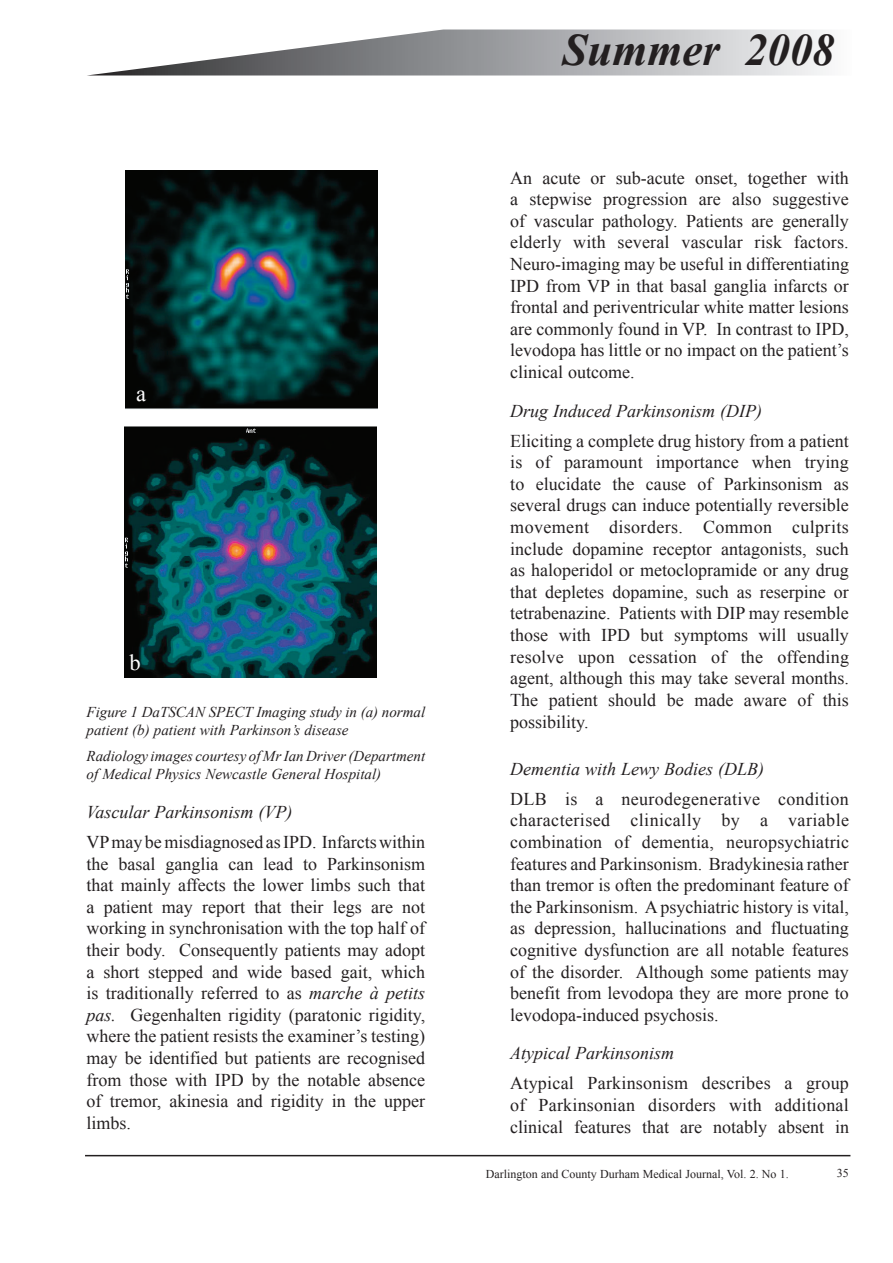
<style>
.page{position:relative;width:893px;height:1263px;background:#fff}
.page>*{position:absolute;margin:0;border:0;box-sizing:border-box;transform-origin:0 0}
.t1{font:italic 700 45px "Times New Roman";color:#231f20}
.t2{font:22.5px "Times New Roman";color:#fff}
.t3{font:18px/21.6px "Times New Roman";color:#231f20;text-align:justify}
.t4{font:italic 18px "Times New Roman";color:#231f20}
.t5{font:italic 15px/18px "Times New Roman";color:#231f20}
.t6{font:12px "Times New Roman";color:#231f20}
.s1{font-style:italic}
</style>
<div class="page">
<hr style="left:85px;top:1155px;width:765px;height:1px;background:#231f20">
<svg style="left:91px;top:30px;width:735px;height:45px"></svg>
<img style="left:126px;top:170px;width:251px;height:240px">
<img style="left:125px;top:426px;width:252px;height:252px">
<p class="t2" style="left:136px;top:378px;width:11px">a</p>
<p class="t2" style="left:130px;top:647px;width:13px">b</p>
<p class="t5" style="left:87px;top:702px;width:340px">Figure 1 DaTSCAN SPECT Imaging study in (a) normal patient (b) patient with Parkinson’s disease</p>
<p class="t5" style="left:87px;top:747px;width:340px">Radiology images courtesy of Mr Ian Driver (Department of Medical Physics Newcastle General Hospital)</p>
<p class="t4" style="left:87px;top:799px;width:207px">Vascular Parkinsonism (VP)</p>
<p class="t3" style="left:87px;top:831px;width:340px">VP may be misdiagnosed as IPD. Infarcts within the basal ganglia can lead to Parkinsonism that mainly affects the lower limbs such that a patient may report that their legs are not working in synchronisation with the top half of their body. Consequently patients may adopt a short stepped and wide based gait, which is traditionally referred to as <span class="s1">marche à petits pas.</span> Gegenhalten rigidity (paratonic rigidity, where the patient resists the examiner’s testing) may be identified but patients are recognised from those with IPD by the notable absence of tremor, akinesia and rigidity in the upper limbs.</p>
<h1 class="t1" style="left:562px;top:18px;width:274px">Summer 2008</h1>
<p class="t3" style="left:510px;top:166px;width:340px">An acute or sub-acute onset, together with a stepwise progression are also suggestive of vascular pathology. Patients are generally elderly with several vascular risk factors.<br>Neuro-imaging may be useful in differentiating IPD from VP in that basal ganglia infarcts or frontal and periventricular white matter lesions are commonly found in VP. In contrast to IPD, levodopa has little or no impact on the patient’s clinical outcome.</p>
<p class="t4" style="left:510px;top:398px;width:253px">Drug Induced Parkinsonism (DIP)</p>
<p class="t3" style="left:510px;top:430px;width:340px">Eliciting a complete drug history from a patient is of paramount importance when trying to elucidate the cause of Parkinsonism as several drugs can induce potentially reversible movement disorders. Common culprits include dopamine receptor antagonists, such as haloperidol or metoclopramide or any drug that depletes dopamine, such as reserpine or tetrabenazine. Patients with DIP may resemble those with IPD but symptoms will usually resolve upon cessation of the offending agent, although this may take several months.<br>The patient should be made aware of this possibility.</p>
<p class="t4" style="left:510px;top:756px;width:255px">Dementia with Lewy Bodies (DLB)</p>
<p class="t3" style="left:510px;top:788px;width:340px">DLB is a neurodegenerative condition characterised clinically by a variable combination of dementia, neuropsychiatric features and Parkinsonism. Bradykinesia rather than tremor is often the predominant feature of the Parkinsonism. A psychiatric history is vital, as depression, hallucinations and fluctuating cognitive dysfunction are all notable features of the disorder. Although some patients may benefit from levodopa they are more prone to levodopa-induced psychosis.</p>
<p class="t4" style="left:510px;top:1041px;width:165px">Atypical Parkinsonism</p>
<p class="t3" style="left:510px;top:1072px;width:340px">Atypical Parkinsonism describes a group of Parkinsonian disorders with additional clinical features that are notably absent in</p>
<p class="t6" style="left:486px;top:1166px;width:305px">Darlington and County Durham Medical Journal, Vol. 2. No 1.</p>
<p class="t6" style="left:837px;top:1164px;width:13px">35</p>
</div>
